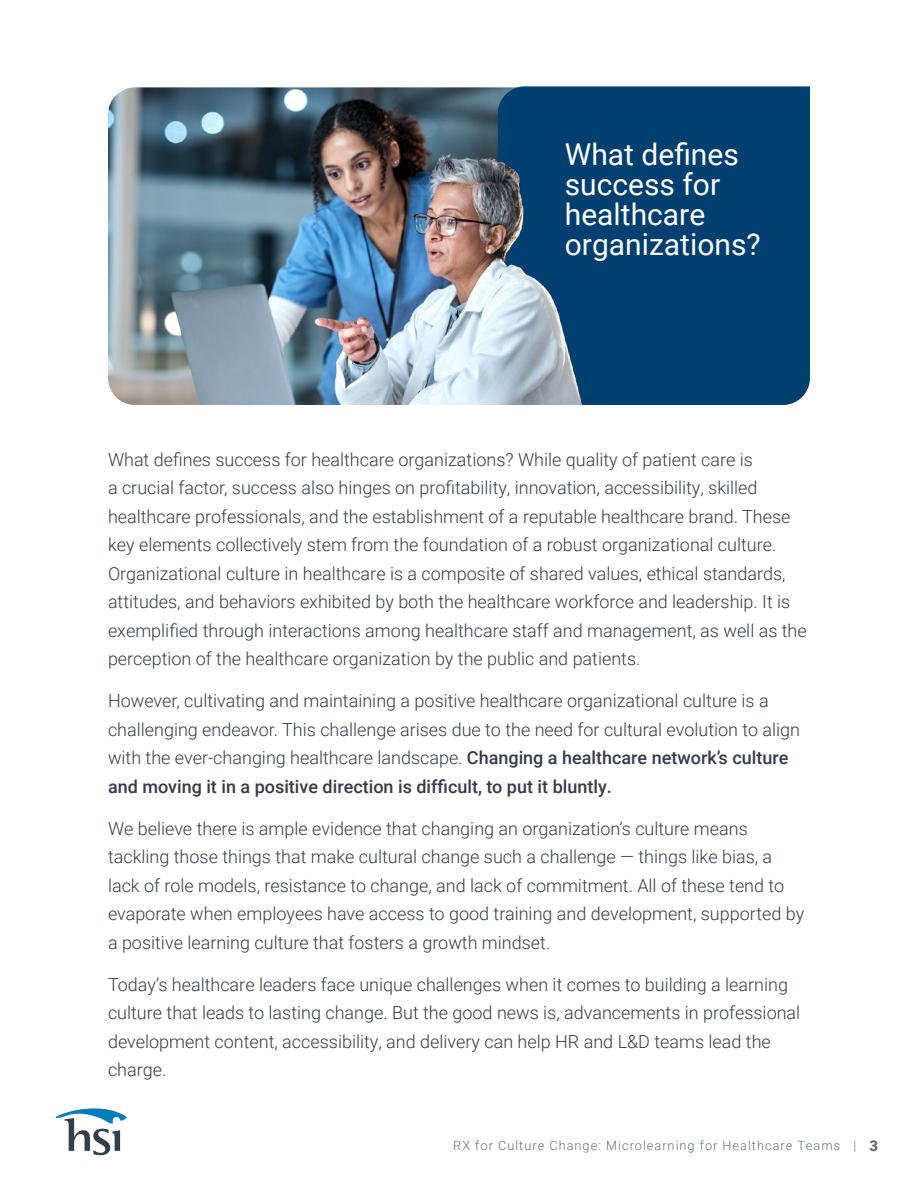
<style>
.page{position:relative;width:918px;height:1188px;background:#fff}
.page>*{position:absolute;margin:0;border:0;box-sizing:border-box;transform-origin:0 0}
.t1{font:30px/30px "Roboto";color:#fff}
.t2{font:300 18px/28.5px "Roboto";color:#363b48}
.t3{font:300 12.75px "Roboto";letter-spacing:.08em;color:#646f74}
.s1{font-weight:500}
.s2{font-weight:900;font-size:15px}
</style>
<div class="page">
<svg style="left:55px;top:1108px;width:72px;height:47px"></svg>
<img style="left:108px;top:87px;width:370px;height:318px">
<div style="left:669px;top:86px;width:141px;height:319px;background:#003f70"></div>
<img style="left:478px;top:86px;width:191px;height:319px">
<h1 class="t1" style="left:565px;top:139px;width:197px">What defines success for healthcare organizations?</h1>
<p class="t2" style="left:108px;top:445px;width:700px">What defines success for healthcare organizations? While quality of patient care is<br>a crucial factor, success also hinges on profitability, innovation, accessibility, skilled healthcare professionals, and the establishment of a reputable healthcare brand. These key elements collectively stem from the foundation of a robust organizational culture.<br>Organizational culture in healthcare is a composite of shared values, ethical standards, attitudes, and behaviors exhibited by both the healthcare workforce and leadership. It is exemplified through interactions among healthcare staff and management, as well as the perception of the healthcare organization by the public and patients.</p>
<p class="t2" style="left:108px;top:686px;width:694px">However, cultivating and maintaining a positive healthcare organizational culture is a challenging endeavor. This challenge arises due to the need for cultural evolution to align with the ever-changing healthcare landscape. <span class="s1">Changing a healthcare network’s culture and moving it in a positive direction is difficult, to put it bluntly.</span></p>
<p class="t2" style="left:108px;top:814px;width:698px">We believe there is ample evidence that changing an organization’s culture means tackling those things that make cultural change such a challenge — things like bias, a lack of role models, resistance to change, and lack of commitment. All of these tend to evaporate when employees have access to good training and development, supported by a positive learning culture that fosters a growth mindset.</p>
<p class="t2" style="left:108px;top:970px;width:694px">Today’s healthcare leaders face unique challenges when it comes to building a learning culture that leads to lasting change. But the good news is, advancements in professional development content, accessibility, and delivery can help HR and L&amp;D teams lead the charge.</p>
<p class="t3" style="left:453px;top:1136px;width:426px">RX for Culture Change: Microlearning for Healthcare Teams | <span class="s2">3</span></p>
</div>
